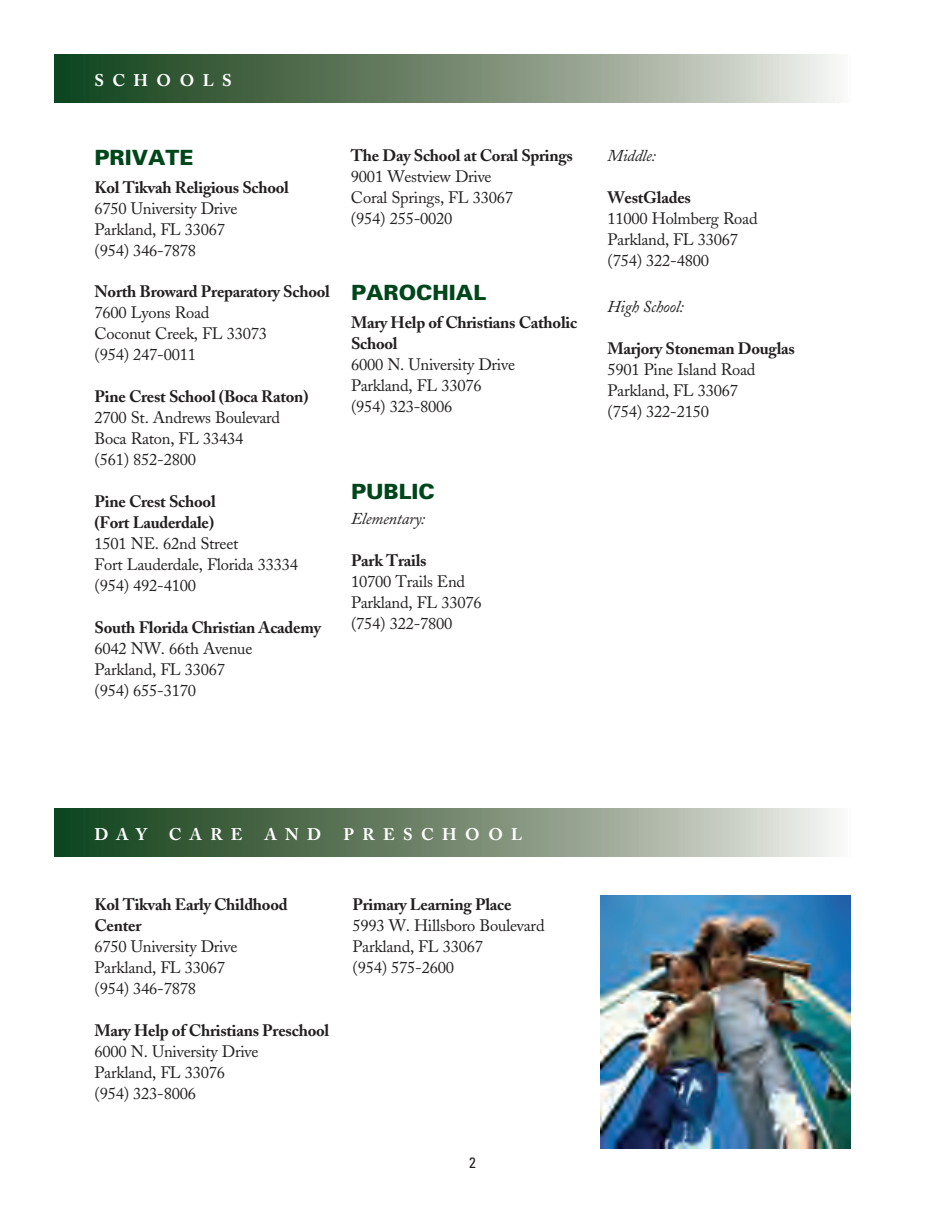
<style>
.page{position:relative;width:945px;height:1215px;background:#fff}
.page>*{position:absolute;margin:0;border:0;box-sizing:border-box;transform-origin:0 0}
.t1{font:900 21px "Univers";color:#00461b}
.t2{font:700 16.8px "Adobe Caslon";letter-spacing:.5em;color:#fff}
.t3{font:16.5px/21px "Adobe Caslon";letter-spacing:-.015em;color:#231f20}
.t4{font:700 16.5px/21px "Adobe Caslon";letter-spacing:-.015em;color:#231f20}
.t5{font:italic 16.5px "Adobe Caslon";letter-spacing:-.015em;color:#231f20}
.t6{font:condensed 15px "Univers";color:#231f20}
</style>
<div class="page">
<svg style="left:54px;top:54px;width:781px;height:49px;background:#778d75"></svg>
<img style="left:601px;top:896px;width:250px;height:253px">
<svg style="left:54px;top:808px;width:781px;height:49px;background:#778d75"></svg>
<p class="t2" style="left:94px;top:70px;width:139px">SCHOOLS</p>
<p class="t1" style="left:94px;top:144px;width:101px">PRIVATE</p>
<p class="t4" style="left:94px;top:177px;width:196px">Kol Tikvah Religious School</p>
<p class="t3" style="left:94px;top:198px;width:144px">6750 University Drive<br>Parkland, FL 33067 (954) 346-7878</p>
<p class="t4" style="left:94px;top:281px;width:237px">North Broward Preparatory School</p>
<p class="t3" style="left:94px;top:302px;width:174px">7600 Lyons Road<br>Coconut Creek, FL 33073 (954) 247-0011</p>
<p class="t4" style="left:94px;top:386px;width:216px">Pine Crest School (Boca Raton)</p>
<p class="t3" style="left:94px;top:407px;width:187px">2700 St. Andrews Boulevard<br>Boca Raton, FL 33434 (561) 852-2800</p>
<p class="t4" style="left:94px;top:491px;width:123px">Pine Crest School (Fort Lauderdale)</p>
<p class="t3" style="left:94px;top:533px;width:205px">1501 NE. 62nd Street<br>Fort Lauderdale, Florida 33334 (954) 492-4100</p>
<p class="t4" style="left:94px;top:617px;width:228px">South Florida Christian Academy</p>
<p class="t3" style="left:94px;top:638px;width:159px">6042 NW. 66th Avenue<br>Parkland, FL 33067 (954) 655-3170</p>
<p class="t4" style="left:351px;top:145px;width:224px">The Day School at Coral Springs</p>
<p class="t3" style="left:351px;top:166px;width:164px">9001 Westview Drive<br>Coral Springs, FL 33067 (954) 255-0020</p>
<p class="t1" style="left:351px;top:280px;width:137px">PAROCHIAL</p>
<p class="t4" style="left:351px;top:312px;width:228px">Mary Help of Christians Catholic<br>School</p>
<p class="t3" style="left:351px;top:354px;width:166px">6000 N. University Drive<br>Parkland, FL 33076 (954) 323-8006</p>
<p class="t1" style="left:351px;top:478px;width:85px">PUBLIC</p>
<p class="t5" style="left:351px;top:509px;width:76px">Elementary:</p>
<p class="t4" style="left:351px;top:550px;width:77px">Park Trails</p>
<p class="t3" style="left:351px;top:571px;width:132px">10700 Trails End<br>Parkland, FL 33076 (754) 322-7800</p>
<p class="t5" style="left:607px;top:147px;width:50px">Middle:</p>
<p class="t4" style="left:607px;top:187px;width:85px">WestGlades</p>
<p class="t3" style="left:607px;top:208px;width:152px">11000 Holmberg Road<br>Parkland, FL 33067 (754) 322-4800</p>
<p class="t5" style="left:607px;top:298px;width:78px">High School:</p>
<p class="t4" style="left:607px;top:338px;width:189px">Marjory Stoneman Douglas</p>
<p class="t3" style="left:607px;top:359px;width:150px">5901 Pine Island Road<br>Parkland, FL 33067 (754) 322-2150</p>
<p class="t2" style="left:94px;top:825px;width:54px">DAY</p>
<p class="t2" style="left:169px;top:825px;width:75px">CARE</p>
<p class="t2" style="left:265px;top:825px;width:58px">AND</p>
<p class="t2" style="left:343px;top:825px;width:180px">PRESCHOOL</p>
<p class="t4" style="left:94px;top:894px;width:195px">Kol Tikvah Early Childhood<br>Center</p>
<p class="t3" style="left:94px;top:936px;width:144px">6750 University Drive<br>Parkland, FL 33067 (954) 346-7878</p>
<p class="t4" style="left:94px;top:1020px;width:236px">Mary Help of Christians Preschool</p>
<p class="t3" style="left:94px;top:1041px;width:166px">6000 N. University Drive<br>Parkland, FL 33076 (954) 323-8006</p>
<p class="t4" style="left:352px;top:894px;width:161px">Primary Learning Place</p>
<p class="t3" style="left:352px;top:915px;width:194px">5993 W. Hillsboro Boulevard<br>Parkland, FL 33067<br>(954) 575-2600</p>
<p class="t6" style="left:469px;top:1153px;width:8px">2</p>
</div>
